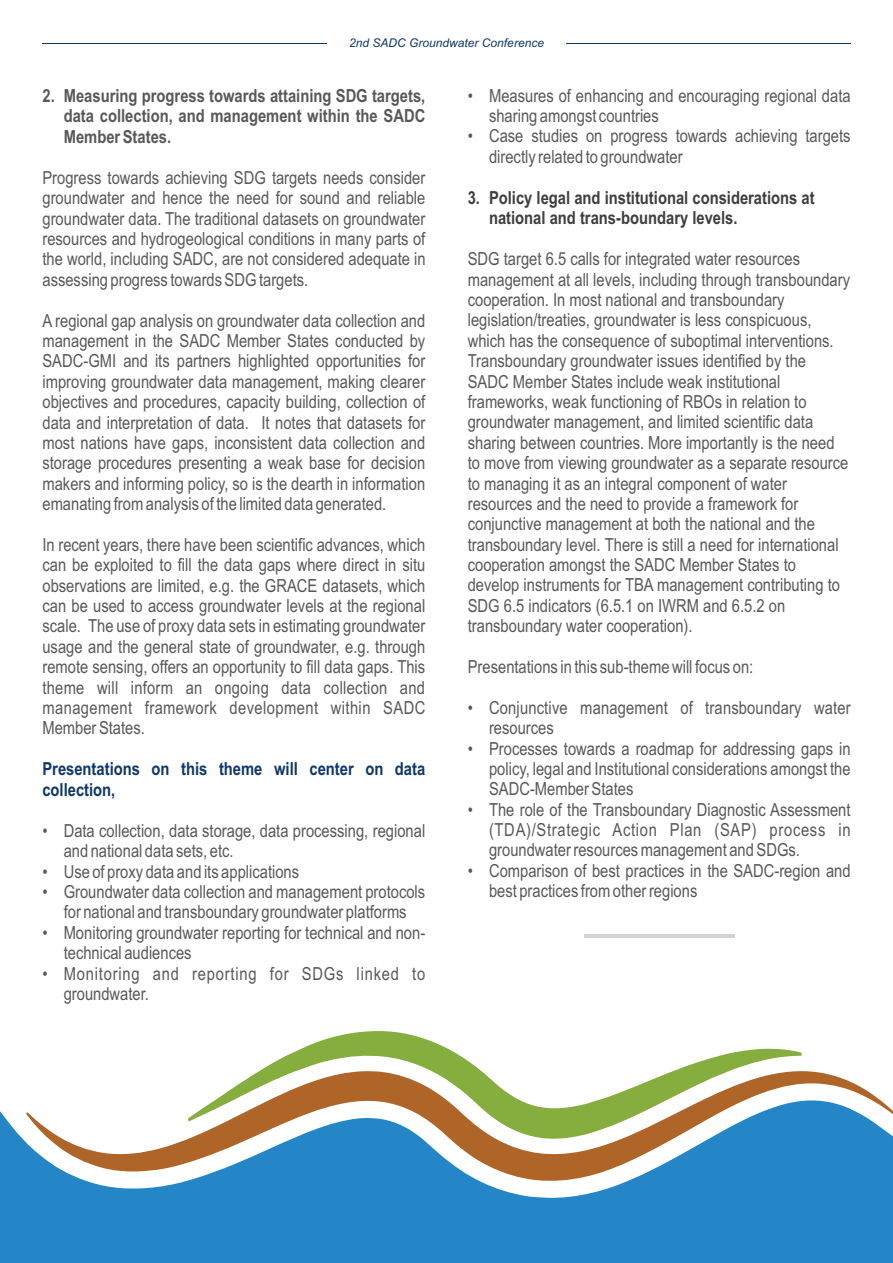
<style>
.page{position:relative;width:893px;height:1263px;background:#fff}
.page>*{position:absolute;margin:0;border:0;box-sizing:border-box;transform-origin:0 0}
.t1{font:18px/20.4px "Arial Narrow";color:#57585a}
.t2{font:700 18px/20.5px "Arial Narrow";color:#57585a;text-align:justify}
.t3{font:700 18px/20.5px "Arial Narrow";color:#3e3e3f}
.t4{font:700 18px/20.5px "Arial Narrow";color:#0f3867}
.t5{font:18px/20.4px "Arial Narrow";letter-spacing:.045em;color:#57585a}
.t6{font:italic 12px "Arial";color:#0f3867}
</style>
<div class="page">
<div style="left:0;top:1243px;width:893px;height:20px;background:#2486c7"></div>
<hr style="left:584px;top:934px;width:151px;height:3px;background:#d1d2d4">
<hr style="left:42px;top:43px;width:285px;height:1px;background:#0f3867">
<hr style="left:566px;top:43px;width:284px;height:1px;background:#0f3867">
<svg style="left:802px;top:1071px;width:78px;height:29px"></svg>
<svg style="left:0;top:1100px;width:893px;height:143px;fill:#2486c7"></svg>
<svg style="left:188px;top:1031px;width:614px;height:108px"></svg>
<p class="t6" style="left:349px;top:39px;width:196px">2nd SADC Groundwater Conference</p>
<p class="t2" style="left:64px;top:87px;width:363px;text-indent:-21px">2. Measuring progress towards attaining SDG targets, data collection, and management within the SADC Member States.</p>
<p class="t1" style="left:42px;top:169px;width:385px;text-align:justify">Progress towards achieving SDG targets needs consider groundwater and hence the need for sound and reliable groundwater data. The traditional datasets on groundwater resources and hydrogeological conditions in many parts of the world, including SADC, are not considered adequate in assessing progress towards SDG targets.</p>
<p class="t1" style="left:42px;top:312px;width:384px;text-align:justify">A regional gap analysis on groundwater data collection and management in the SADC Member States conducted by SADC-GMI and its partners highlighted opportunities for improving groundwater data management, making clearer objectives and procedures, capacity building, collection of data and interpretation of data. It notes that datasets for most nations have gaps, inconsistent data collection and storage procedures presenting a weak base for decision makers and informing policy, so is the dearth in information emanating from analysis of the limited data generated.</p>
<p class="t1" style="left:42px;top:536px;width:384px;text-align:justify">In recent years, there have been scientific advances, which can be exploited to fill the data gaps where direct in situ observations are limited, e.g. the GRACE datasets, which can be used to access groundwater levels at the regional scale. The use of proxy data sets in estimating groundwater usage and the general state of groundwater, e.g. through remote sensing, offers an opportunity to fill data gaps. This theme will inform an ongoing data collection and management framework development within SADC Member States.</p>
<p class="t4" style="left:42px;top:760px;width:384px">Presentations on this theme will center on data collection,</p>
<p class="t1" style="left:64px;top:822px;width:363px;text-indent:-21px">• Data collection, data storage, data processing, regional and national data sets, etc.</p>
<p class="t1" style="left:42px;top:863px;width:258px">• Use of proxy data and its applications</p>
<p class="t1" style="left:42px;top:883px;width:384px;text-align:center">• Groundwater data collection and management protocols for national and transboundary groundwater platforms</p>
<p class="t1" style="left:64px;top:924px;width:363px;text-indent:-21px">• Monitoring groundwater reporting for technical and non&shy;technical audiences</p>
<p class="t5" style="left:64px;top:965px;width:363px;text-indent:-21px">• Monitoring and reporting for SDGs linked to groundwater.</p>
<p class="t1" style="left:489px;top:87px;width:363px;text-indent:-21px">• Measures of enhancing and encouraging regional data sharing amongst countries</p>
<p class="t1" style="left:489px;top:127px;width:363px;text-indent:-21px">• Case studies on progress towards achieving targets directly related to groundwater</p>
<p class="t3" style="left:489px;top:189px;width:327px;text-indent:-21px">3. Policy legal and institutional considerations at national and trans-boundary levels.</p>
<p class="t1" style="left:468px;top:250px;width:384px">SDG target 6.5 calls for integrated water resources management at all levels, including through transboundary cooperation. In most national and transboundary legislation/treaties, groundwater is less conspicuous, which has the consequence of suboptimal interventions.<br>Transboundary groundwater issues identified by the SADC Member States include weak institutional frameworks, weak functioning of RBOs in relation to groundwater management, and limited scientific data sharing between countries. More importantly is the need to move from viewing groundwater as a separate resource to managing it as an integral component of water resources and the need to provide a framework for conjunctive management at both the national and the transboundary level. There is still a need for international cooperation amongst the SADC Member States to develop instruments for TBA management contributing to SDG 6.5 indicators (6.5.1 on IWRM and 6.5.2 on transboundary water cooperation).</p>
<p class="t1" style="left:468px;top:658px;width:287px">Presentations in this sub-theme will focus on:</p>
<p class="t1" style="left:489px;top:699px;width:363px;text-indent:-21px">• Conjunctive management of transboundary water resources</p>
<p class="t1" style="left:489px;top:740px;width:363px;text-align:justify;text-indent:-21px">• Processes towards a roadmap for addressing gaps in policy, legal and Institutional considerations amongst the SADC-Member States</p>
<p class="t1" style="left:489px;top:801px;width:363px;text-align:justify;text-indent:-21px">• The role of the Transboundary Diagnostic Assessment (TDA)/Strategic Action Plan (SAP) process in groundwater resources management and SDGs.</p>
<p class="t1" style="left:489px;top:862px;width:363px;text-indent:-21px">• Comparison of best practices in the SADC-region and best practices from other regions</p>
</div>
